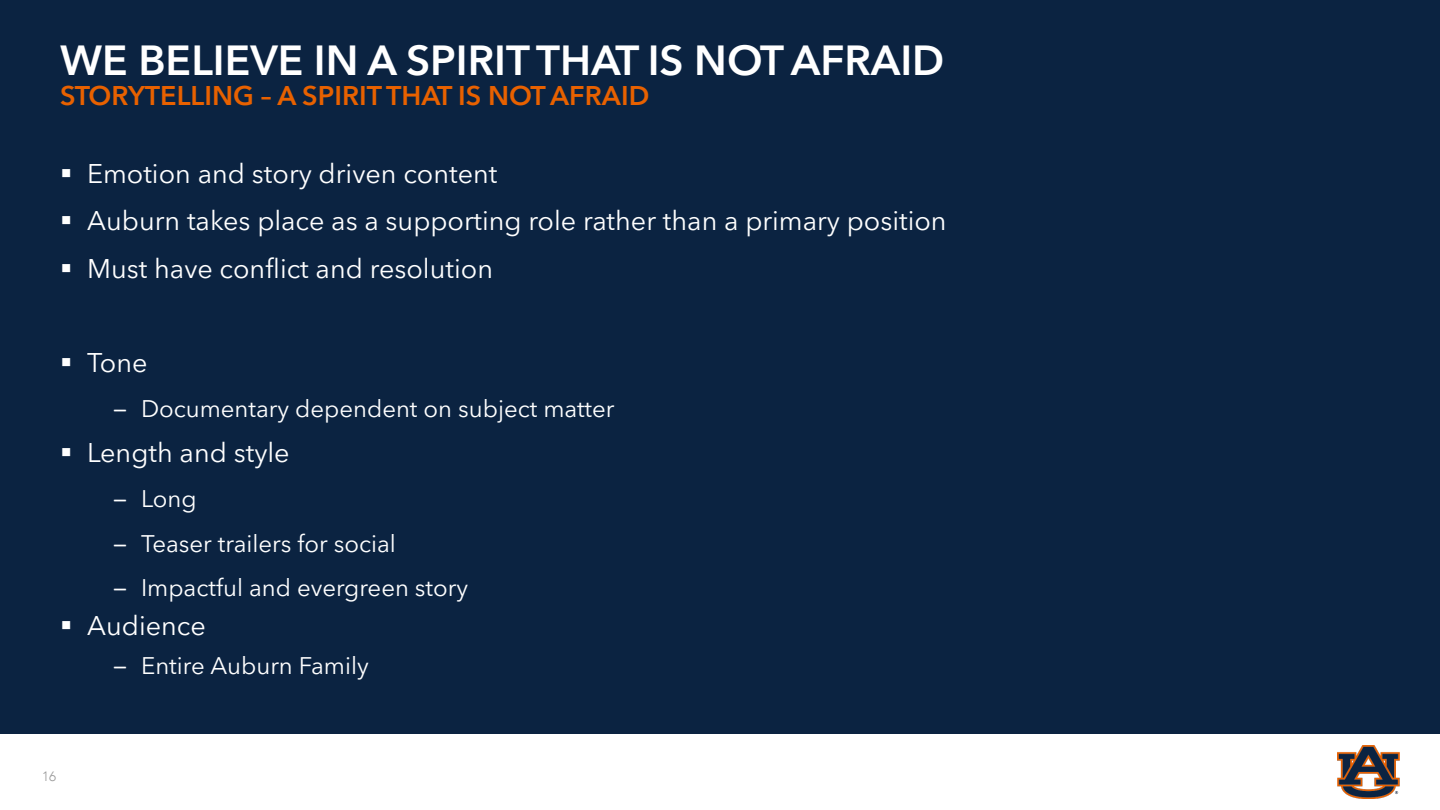
<style>
.page{position:relative;width:1440px;height:810px;background:#fff}
.page>*{position:absolute;margin:0;border:0;box-sizing:border-box;transform-origin:0 0}
.t1{font:600 42px "Avenir Next LT Pro";color:#fff}
.t2{font:27px "Avenir Next LT Pro";color:#fff}
.t3{font:600 27px "Avenir Next LT Pro";color:#e86100}
.t4{font:24px "Avenir Next LT Pro";color:#fff}
.t5{font:300 13.5px "Avenir";color:#999}
.s1{font-family:"Calibri"}
</style>
<div class="page">
<img style="left:1338px;top:745px;width:62px;height:53px">
<div style="left:0;top:0;width:1440px;height:733px;background:#0b2341"></div>
<h1 class="t1" style="left:60px;top:35px;width:886px">WE BELIEVE IN A SPIRIT THAT IS NOT AFRAID</h1>
<p class="t3" style="left:60px;top:79px;width:591px">STORYTELLING – A SPIRIT THAT IS NOT AFRAID</p>
<p class="t2" style="left:60px;top:157px;width:439px">▪ Emotion and story driven content</p>
<p class="t2" style="left:60px;top:204px;width:888px">▪ Auburn takes place as a supporting role rather than a primary position</p>
<p class="t2" style="left:60px;top:252px;width:434px">▪ Must have conflict and resolution</p>
<p class="t2" style="left:60px;top:346px;width:89px">▪ Tone</p>
<p class="t4" style="left:114px;top:394px;width:502px"><span class="s1">–</span> Documentary dependent on subject matter</p>
<p class="t2" style="left:60px;top:436px;width:231px">▪ Length and style</p>
<p class="t4" style="left:114px;top:484px;width:84px"><span class="s1">–</span> Long</p>
<p class="t4" style="left:114px;top:529px;width:283px"><span class="s1">–</span> Teaser trailers for social</p>
<p class="t4" style="left:114px;top:573px;width:356px"><span class="s1">–</span> Impactful and evergreen story</p>
<p class="t2" style="left:60px;top:609px;width:147px">▪ Audience</p>
<p class="t4" style="left:114px;top:651px;width:256px"><span class="s1">–</span> Entire Auburn Family</p>
<p class="t5" style="left:42px;top:767px;width:15px">16</p>
</div>
